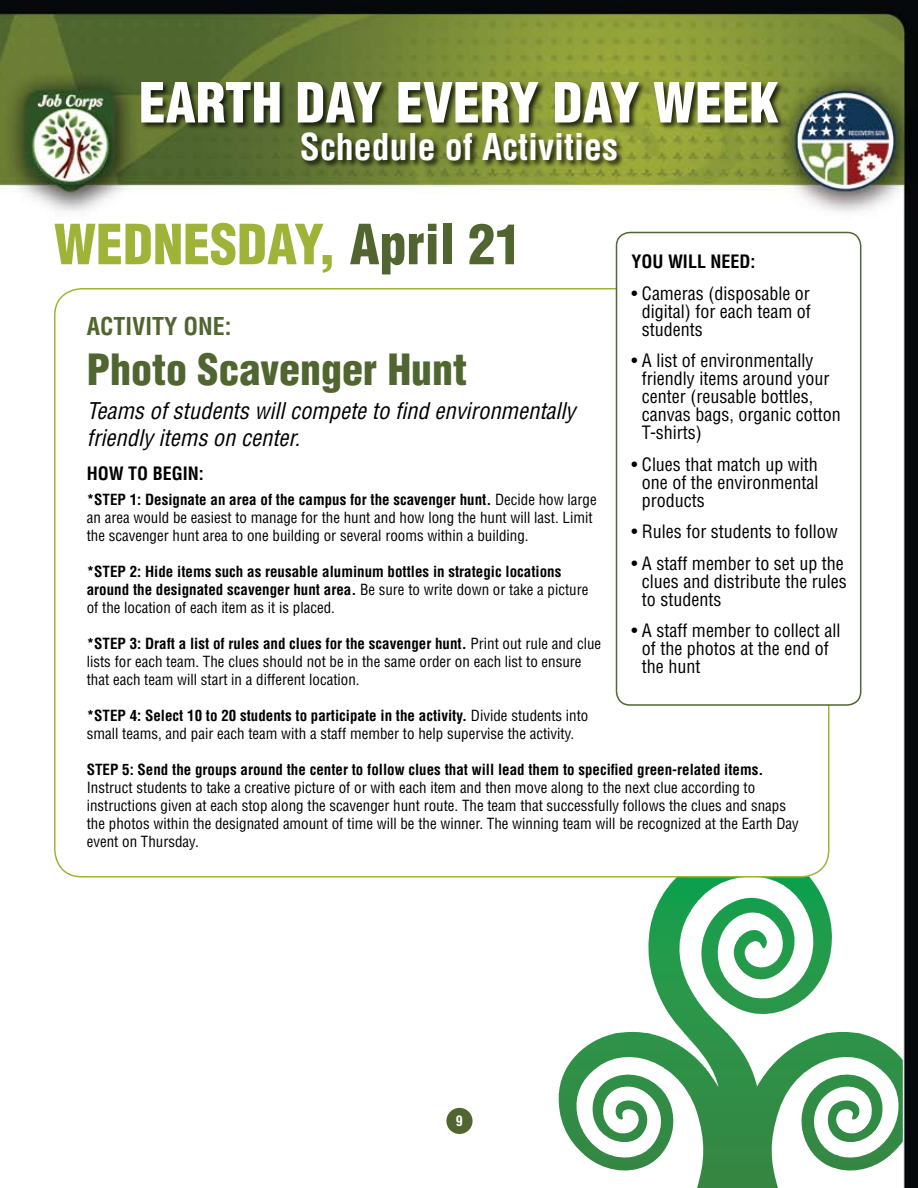
<style>
.page{position:relative;width:918px;height:1188px;background:#fff}
.page>*{position:absolute;margin:0;border:0;box-sizing:border-box;transform-origin:0 0}
.t1{font:900 condensed 54px "Helvetica";color:#fff}
.t2{font:900 condensed 54px "Helvetica";color:#a0b339}
.t3{font:900 condensed 42px "Helvetica";color:#50652f}
.t4{font:700 condensed 36px "Helvetica";color:#fff}
.t5{font:700 condensed 24px "Helvetica";color:#50652f}
.t6{font:italic condensed 22.5px/27px "Helvetica";color:#000}
.t7{font:condensed 18px/18px "Helvetica";color:#000}
.t8{font:700 condensed 18px "Helvetica";color:#000}
.t9{font:condensed 15px/18px "Helvetica";color:#000}
.t10{font:700 condensed 15px/18px "Helvetica";color:#000}
.t11{font:700 condensed 14.1px "Helvetica";color:#fff}
.s1{color:#50652f}
.s2{font-weight:700}
.s3{font-weight:400}
</style>
<div class="page">
<img style="left:0;top:0;width:918px;height:1188px">
<div style="left:446px;top:1108px;width:27px;height:26px;background:#50652f;border-radius:50%"></div>
<div style="left:141px;top:81px;width:645px;height:88px;background:#000;opacity:.75"></div>
<div style="left:550px;top:840px;width:353px;height:348px;background:#fff"></div>
<svg style="left:697px;top:1182px;width:214px;height:6px"></svg>
<svg style="left:698px;top:1173px;width:213px;height:9px"></svg>
<svg style="left:598px;top:1164px;width:313px;height:9px"></svg>
<svg style="left:586px;top:1156px;width:325px;height:8px;fill:#358743"></svg>
<svg style="left:576px;top:1147px;width:335px;height:9px"></svg>
<svg style="left:569px;top:1138px;width:342px;height:9px"></svg>
<svg style="left:565px;top:1129px;width:346px;height:9px;fill:#328b45"></svg>
<svg style="left:562px;top:1121px;width:349px;height:8px"></svg>
<svg style="left:559px;top:1112px;width:352px;height:9px"></svg>
<svg style="left:558px;top:1103px;width:353px;height:9px;fill:#328c45"></svg>
<svg style="left:558px;top:1095px;width:353px;height:8px"></svg>
<svg style="left:558px;top:1086px;width:353px;height:9px;fill:#318e46"></svg>
<svg style="left:560px;top:1077px;width:351px;height:9px;fill:#2f8f47"></svg>
<svg style="left:562px;top:1068px;width:349px;height:9px"></svg>
<svg style="left:566px;top:1060px;width:345px;height:8px;fill:#2e9047"></svg>
<svg style="left:572px;top:1051px;width:339px;height:9px;fill:#2e9147"></svg>
<svg style="left:580px;top:1042px;width:331px;height:9px;fill:#2e9248"></svg>
<svg style="left:593px;top:1034px;width:318px;height:8px;fill:#2d9348"></svg>
<svg style="left:613px;top:1025px;width:298px;height:9px"></svg>
<svg style="left:670px;top:1016px;width:241px;height:9px"></svg>
<svg style="left:664px;top:1007px;width:247px;height:9px"></svg>
<svg style="left:660px;top:999px;width:251px;height:8px"></svg>
<svg style="left:656px;top:990px;width:255px;height:9px"></svg>
<svg style="left:653px;top:981px;width:258px;height:9px"></svg>
<svg style="left:651px;top:972px;width:260px;height:9px"></svg>
<svg style="left:649px;top:964px;width:262px;height:8px"></svg>
<svg style="left:648px;top:955px;width:263px;height:9px"></svg>
<svg style="left:648px;top:946px;width:263px;height:9px"></svg>
<svg style="left:648px;top:938px;width:263px;height:8px"></svg>
<svg style="left:648px;top:929px;width:263px;height:9px"></svg>
<svg style="left:650px;top:920px;width:261px;height:9px"></svg>
<svg style="left:652px;top:911px;width:259px;height:9px"></svg>
<svg style="left:654px;top:903px;width:257px;height:8px"></svg>
<svg style="left:658px;top:894px;width:253px;height:9px"></svg>
<svg style="left:663px;top:885px;width:248px;height:9px"></svg>
<svg style="left:669px;top:877px;width:242px;height:8px"></svg>
<svg style="left:813px;top:868px;width:98px;height:9px"></svg>
<svg style="left:823px;top:859px;width:88px;height:9px"></svg>
<svg style="left:903px;top:850px;width:8px;height:9px"></svg>
<hr style="left:558px;top:848px;width:353px;height:2px;background:#00a24d">
<div style="left:55px;top:289px;width:774px;height:588px;background:#fff;border-radius:27px"></div>
<div style="left:616px;top:232px;width:245px;height:473px;background:#fff;border-radius:14px"></div>
<div style="left:616px;top:232px;width:245px;height:474px;border:2px solid #50652f;border-radius:14px"></div>
<h1 class="t1" style="left:139px;top:69px;width:642px">EARTH DAY EVERY DAY WEEK</h1>
<h3 class="t4" style="left:300px;top:125px;width:320px">Schedule of Activities</h3>
<h1 class="t2" style="left:54px;top:211px;width:470px">WEDNESDAY, <span class="s1">April 21</span></h1>
<p class="t8" style="left:632px;top:251px;width:47px">You will</p>
<p class="t8" style="left:711px;top:251px;width:11px">need</p>
<p class="t8" style="left:750px;top:251px;width:7px">:</p>
<p class="t7" style="left:642px;top:284px;width:170px;text-align:justify;text-indent:-10px">• Cameras (disposable or digital) for each team of students</p>
<p class="t7" style="left:642px;top:351px;width:200px;text-indent:-10px">• A list of environmentally friendly items around your center (reusable bottles, canvas bags, organic cotton<br>T-shirts)</p>
<p class="t7" style="left:642px;top:455px;width:178px;text-align:justify;text-indent:-10px">• Clues that match up with one of the environmental products</p>
<p class="t7" style="left:632px;top:522px;width:208px">• Rules for students to follow</p>
<p class="t7" style="left:642px;top:554px;width:206px;text-indent:-10px">• A staff member to set up the clues and distribute the rules to students</p>
<p class="t7" style="left:642px;top:621px;width:200px;text-indent:-10px">• A staff member to collect all of the photos at the end of the hunt</p>
<h3 class="t5" style="left:87px;top:312px;width:26px">Activity</h3>
<h3 class="t5" style="left:184px;top:312px;width:49px">ONE:</h3>
<h2 class="t3" style="left:87px;top:344px;width:382px">Photo Scavenger Hunt</h2>
<h3 class="t6" style="left:87px;top:397px;width:490px">Teams of students will compete to find environmentally friendly items on center.</h3>
<p class="t8" style="left:87px;top:463px;width:76px">HOw to begin</p>
<p class="t8" style="left:199px;top:463px;width:7px">:</p>
<p class="t9" style="left:87px;top:490px;width:511px"><span class="s2">*STEP 1: Designate an area of the campus for the scavenger hunt.</span> Decide how large an area would be easiest to manage for the hunt and how long the hunt will last. Limit the scavenger hunt area to one building or several rooms within a building.</p>
<p class="t10" style="left:87px;top:562px;width:503px">*STEP 2: Hide items such as reusable aluminum bottles in strategic locations around the designated scavenger hunt area. <span class="s3">Be sure to write down or take a picture of the location of each item as it is placed.</span></p>
<p class="t9" style="left:87px;top:634px;width:516px"><span class="s2">*STEP 3: Draft a list of rules and clues for the scavenger hunt.</span> Print out rule and clue lists for each team. The clues should not be in the same order on each list to ensure that each team will start in a different location.</p>
<p class="t9" style="left:87px;top:706px;width:503px"><span class="s2">*STEP 4: Select 10 to 20 students to participate in the activity.</span> Divide students into small teams, and pair each team with a staff member to help supervise the activity.</p>
<p class="t10" style="left:87px;top:760px;width:678px">STEP 5: Send the groups around the center to follow clues that will lead them to specified green-related items.</p>
<p class="t9" style="left:87px;top:778px;width:714px">Instruct students to take a creative picture of or with each item and then move along to the next clue according to instructions given at each stop along the scavenger hunt route. The team that successfully follows the clues and snaps the photos within the designated amount of time will be the winner. The winning team will be recognized at the Earth Day event on Thursday.</p>
<p class="t11" style="left:456px;top:1113px;width:9px">9</p>
</div>
